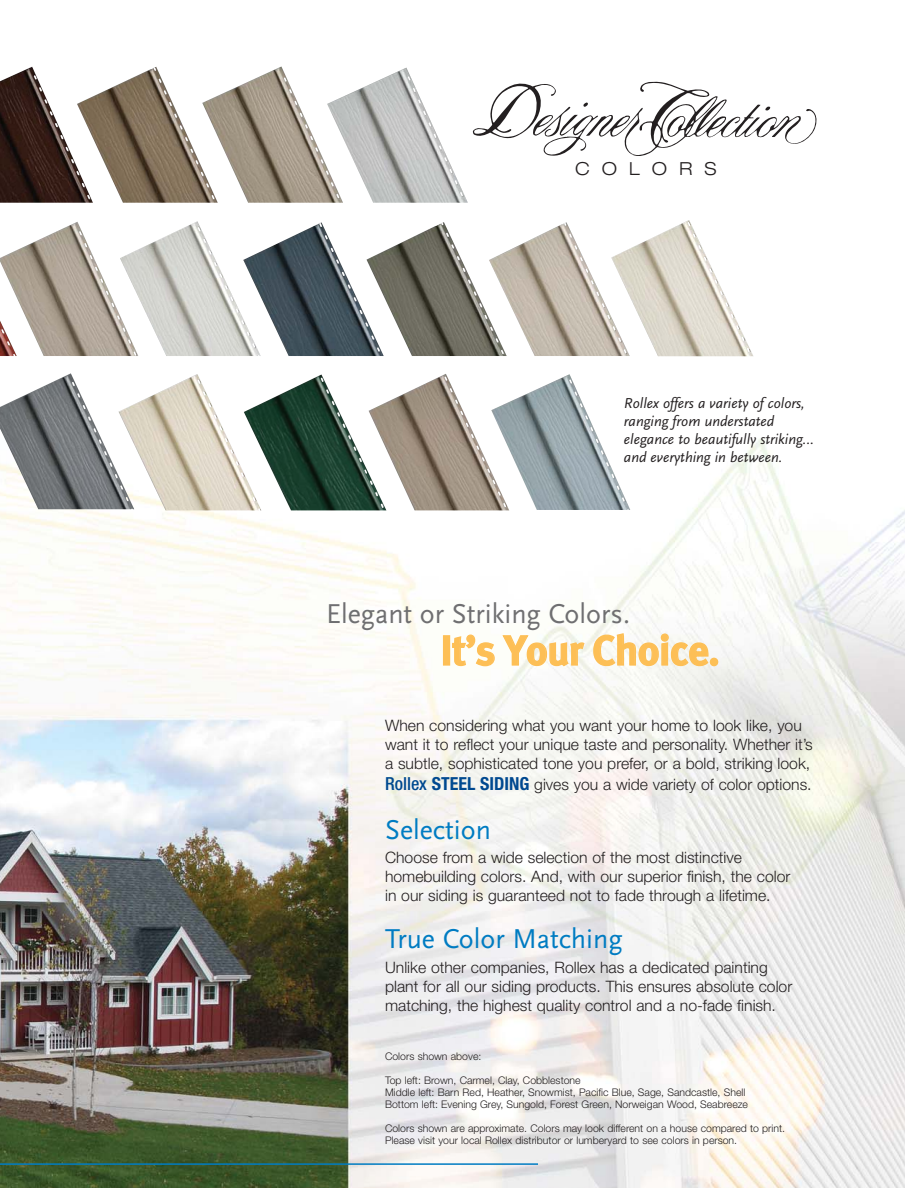
<style>
.page{position:relative;width:905px;height:1188px;background:#fff}
.page>*{position:absolute;margin:0;border:0;box-sizing:border-box;transform-origin:0 0}
.t1{font:700 42px "Meta";letter-spacing:-.015em;color:#fdbf56}
.t2{font:28.5px "Scala Sans";color:#007cc2}
.t3{font:28.5px "Scala Sans";color:#6f6f71}
.t4{font:300 expanded 18px "Helvetica Neue";letter-spacing:.67em;color:#231f20}
.t5{font:300 15.75px/18.9px "Helvetica Neue";color:#231f20}
.t6{font:italic 15px/18px "Scala Sans";color:#231f20}
.t7{font:300 10.5px/12px "Helvetica Neue";color:#231f20}
.s1{font-weight:500;font-stretch:condensed;font-size:18px;color:#004990}
.s2{font-weight:700;font-stretch:condensed;font-size:18px;color:#004990}
</style>
<div class="page">
<img style="left:0;top:66px;width:904px;height:1122px">
<hr style="left:0;top:1163px;width:538px;height:2px;background:#007cc2">
<img style="left:0;top:67px;width:77px;height:136px">
<img style="left:77px;top:67px;width:125px;height:136px">
<img style="left:202px;top:67px;width:141px;height:136px">
<img style="left:327px;top:68px;width:141px;height:135px">
<img style="left:0;top:373px;width:134px;height:136px">
<img style="left:0;top:222px;width:120px;height:134px">
<img style="left:261px;top:222px;width:105px;height:134px">
<img style="left:366px;top:221px;width:140px;height:135px">
<img style="left:489px;top:222px;width:122px;height:134px">
<img style="left:261px;top:374px;width:107px;height:136px">
<img style="left:509px;top:374px;width:121px;height:136px">
<img style="left:611px;top:220px;width:142px;height:136px">
<img style="left:119px;top:374px;width:142px;height:136px">
<img style="left:120px;top:221px;width:141px;height:135px">
<img style="left:368px;top:374px;width:141px;height:136px">
<svg style="left:473px;top:82px;width:343px;height:74px"></svg>
<svg style="left:435px;top:219px;width:11px;height:7px"></svg>
<svg style="left:555px;top:218px;width:11px;height:6px"></svg>
<svg style="left:141px;top:66px;width:18px;height:3px"></svg>
<p class="t4" style="left:575px;top:162px;width:143px">COLORS</p>
<p class="t6" style="left:624px;top:396px;width:192px">Rollex offers a variety of colors, ranging from understated elegance to beautifully striking... and everything in between.</p>
<h2 class="t3" style="left:326px;top:599px;width:305px">Elegant or Striking Colors.</h2>
<h1 class="t1" style="left:440px;top:634px;width:280px">It’s Your Choice.</h1>
<p class="t5" style="left:385px;top:718px;width:429px">When considering what you want your home to look like, you want it to reflect your unique taste and personality. Whether it’s a subtle, sophisticated tone you prefer, or a bold, striking look,</p>
<p class="t5" style="left:385px;top:776px;width:428px"><span class="s1">Rollex</span> <span class="s2">STEEL SIDING</span> gives you a wide variety of color options.</p>
<h2 class="t2" style="left:385px;top:815px;width:107px">Selection</h2>
<p class="t5" style="left:385px;top:849px;width:407px">Choose from a wide selection of the most distinctive homebuilding colors. And, with our superior finish, the color in our siding is guaranteed not to fade through a lifetime.</p>
<h2 class="t2" style="left:385px;top:925px;width:239px">True Color Matching</h2>
<p class="t5" style="left:385px;top:959px;width:408px">Unlike other companies, Rollex has a dedicated painting plant for all our siding products. This ensures absolute color matching, the highest quality control and a no-fade finish.</p>
<p class="t7" style="left:385px;top:1052px;width:98px">Colors shown above:</p>
<p class="t7" style="left:385px;top:1076px;width:364px">Top left: Brown, Carmel, Clay, Cobblestone<br>Middle left: Barn Red, Heather, Snowmist, Pacific Blue, Sage, Sandcastle, Shell<br>Bottom left: Evening Grey, Sungold, Forest Green, Norweigan Wood, Seabreeze</p>
<p class="t7" style="left:385px;top:1124px;width:401px">Colors shown are approximate. Colors may look different on a house compared to print.<br>Please visit your local Rollex distributor or lumberyard to see colors in person.</p>
</div>
